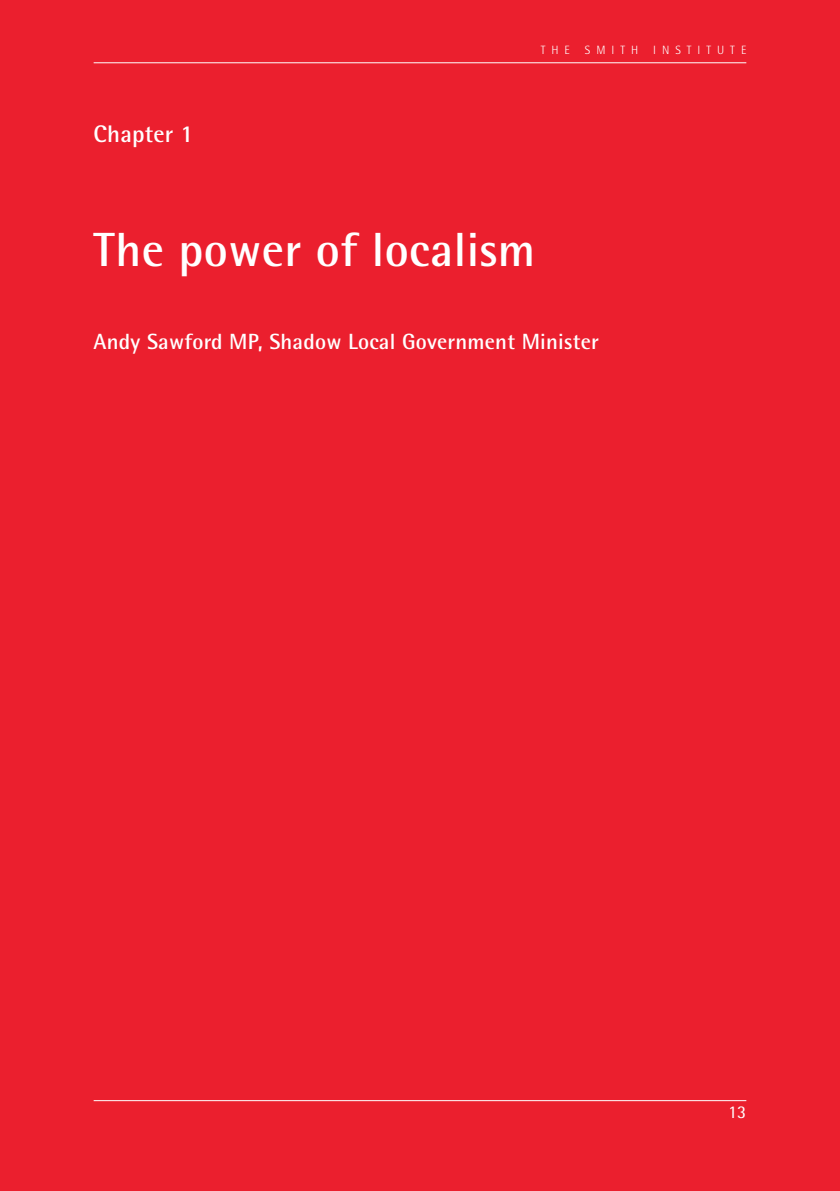
<style>
.page{position:relative;width:840px;height:1191px;background:#fff}
.page>*{position:absolute;margin:0;border:0;box-sizing:border-box;transform-origin:0 0}
.t1{font:700 48px "Rotis Semi Sans Std";letter-spacing:.01em;color:#fff}
.t2{font:700 24px "Rotis Semi Sans Std";letter-spacing:.01em;color:#fff}
.t3{font:700 22px "Rotis Semi Sans Std";letter-spacing:.01em;color:#fff}
.t4{font:18px "Rotis Semi Sans Std";color:#fff}
.t5{font:300 12px "Rotis Semi Sans Std";letter-spacing:.5em;color:#fff}
</style>
<div class="page">
<div style="left:0;top:0;width:839px;height:1191px;background:#eb1f2e"></div>
<hr style="left:94px;top:62px;width:652px;height:1px;background:#fff">
<hr style="left:94px;top:1100px;width:652px;height:1px;background:#fff">
<p class="t2" style="left:94px;top:119px;width:101px">Chapter 1</p>
<p class="t5" style="left:540px;top:43px;width:207px">THE SMITH INSTITUTE</p>
<h1 class="t1" style="left:94px;top:220px;width:443px">The power of localism</h1>
<p class="t3" style="left:94px;top:328px;width:506px">Andy Sawford MP, Shadow Local Government Minister</p>
<p class="t4" style="left:727px;top:1101px;width:20px">13</p>
</div>
